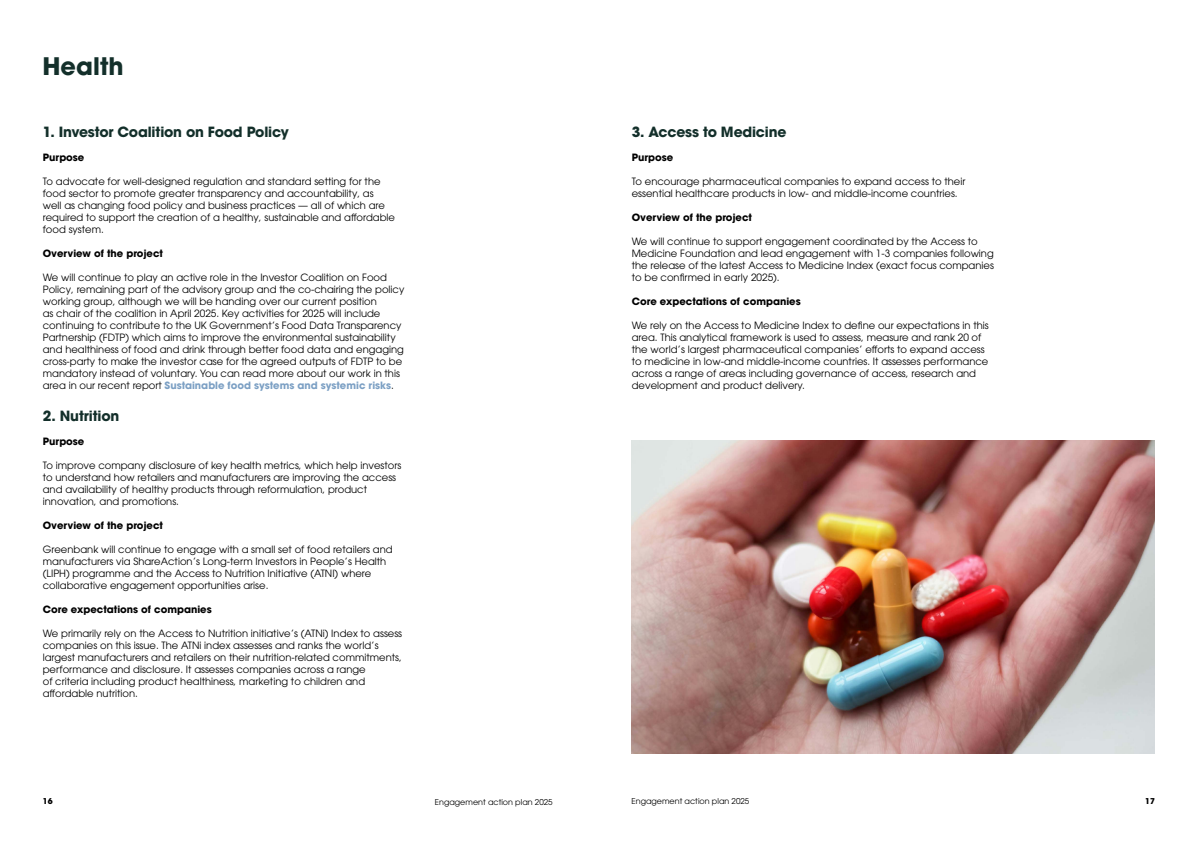
<style>
.page{position:relative;width:1191px;height:842px;background:#fff}
.page>*{position:absolute;margin:0;border:0;box-sizing:border-box;transform-origin:0 0}
.t1{font:700 24px "ITC Avant Garde Pro";color:#132f2a}
.t2{font:700 14px "ITC Avant Garde Pro";letter-spacing:-.015em;color:#132f2a}
.t3{font:10px/12px "ITC Avant Garde Pro";color:#000}
.t4{font:700 10px "ITC Avant Garde Pro";color:#000}
.t5{font:8px "ITC Avant Garde Pro";color:#000}
.t6{font:700 8px "ITC Avant Garde Pro";color:#000}
.s1{font-weight:700;color:#7ca0c4}
</style>
<div class="page">
<img style="left:632px;top:440px;width:523px;height:314px">
<h1 class="t1" style="left:43px;top:50px;width:83px">Health</h1>
<h2 class="t2" style="left:43px;top:122px;width:247px">1. Investor Coalition on Food Policy</h2>
<p class="t4" style="left:43px;top:150px;width:43px">Purpose</p>
<p class="t3" style="left:43px;top:175px;width:354px">To advocate for well-designed regulation and standard setting for the food sector to promote greater transparency and accountability, as<br>well as changing food policy and business practices — all of which are required to support the creation of a healthy, sustainable and affordable food system.</p>
<p class="t4" style="left:43px;top:246px;width:122px">Overview of the project</p>
<p class="t3" style="left:43px;top:271px;width:363px">We will continue to play an active role in the Investor Coalition on Food Policy, remaining part of the advisory group and the co-chairing the policy working group, although we will be handing over our current position<br>as chair of the coalition in April 2025. Key activities for 2025 will include continuing to contribute to the UK Government’s Food Data Transparency Partnership (FDTP) which aims to improve the environmental sustainability and healthiness of food and drink through better food data and engaging cross-party to make the investor case for the agreed outputs of FDTP to be mandatory instead of voluntary. You can read more about our work in this area in our recent report <span class="s1">Sustainable food systems and systemic risks</span>.</p>
<h2 class="t2" style="left:43px;top:406px;width:78px">2. Nutrition</h2>
<p class="t4" style="left:43px;top:434px;width:43px">Purpose</p>
<p class="t3" style="left:43px;top:459px;width:360px">To improve company disclosure of key health metrics, which help investors to understand how retailers and manufacturers are improving the access and availability of healthy products through reformulation, product innovation, and promotions.</p>
<p class="t4" style="left:43px;top:518px;width:122px">Overview of the project</p>
<p class="t3" style="left:43px;top:543px;width:351px">Greenbank will continue to engage with a small set of food retailers and manufacturers via ShareAction’s Long-term Investors in People’s Health (LIPH) programme and the Access to Nutrition Initiative (ATNI) where collaborative engagement opportunities arise.</p>
<p class="t4" style="left:43px;top:602px;width:170px">Core expectations of companies</p>
<p class="t3" style="left:43px;top:627px;width:361px">We primarily rely on the Access to Nutrition initiative’s (ATNi) Index to assess companies on this issue. The ATNi index assesses and ranks the world’s largest manufacturers and retailers on their nutrition-related commitments, performance and disclosure. It assesses companies across a range<br>of criteria including product healthiness, marketing to children and affordable nutrition.</p>
<h2 class="t2" style="left:632px;top:122px;width:156px">3. Access to Medicine</h2>
<p class="t4" style="left:632px;top:150px;width:43px">Purpose</p>
<p class="t3" style="left:632px;top:175px;width:335px">To encourage pharmaceutical companies to expand access to their essential healthcare products in low- and middle-income countries.</p>
<p class="t4" style="left:632px;top:210px;width:122px">Overview of the project</p>
<p class="t3" style="left:632px;top:235px;width:364px">We will continue to support engagement coordinated by the Access to Medicine Foundation and lead engagement with 1-3 companies following the release of the latest Access to Medicine Index (exact focus companies to be confirmed in early 2025).</p>
<p class="t4" style="left:632px;top:294px;width:170px">Core expectations of companies</p>
<p class="t3" style="left:632px;top:319px;width:358px">We rely on the Access to Medicine Index to define our expectations in this area. This analytical framework is used to assess, measure and rank 20 of the world’s largest pharmaceutical companies’ efforts to expand access to medicine in low-and middle-income countries. It assesses performance across a range of areas including governance of access, research and development and product delivery.</p>
<p class="t6" style="left:43px;top:796px;width:11px">16</p>
<p class="t5" style="left:435px;top:797px;width:119px">Engagement action plan 2025</p>
<p class="t5" style="left:631px;top:796px;width:119px">Engagement action plan 2025</p>
<p class="t6" style="left:1145px;top:796px;width:11px">17</p>
</div>
